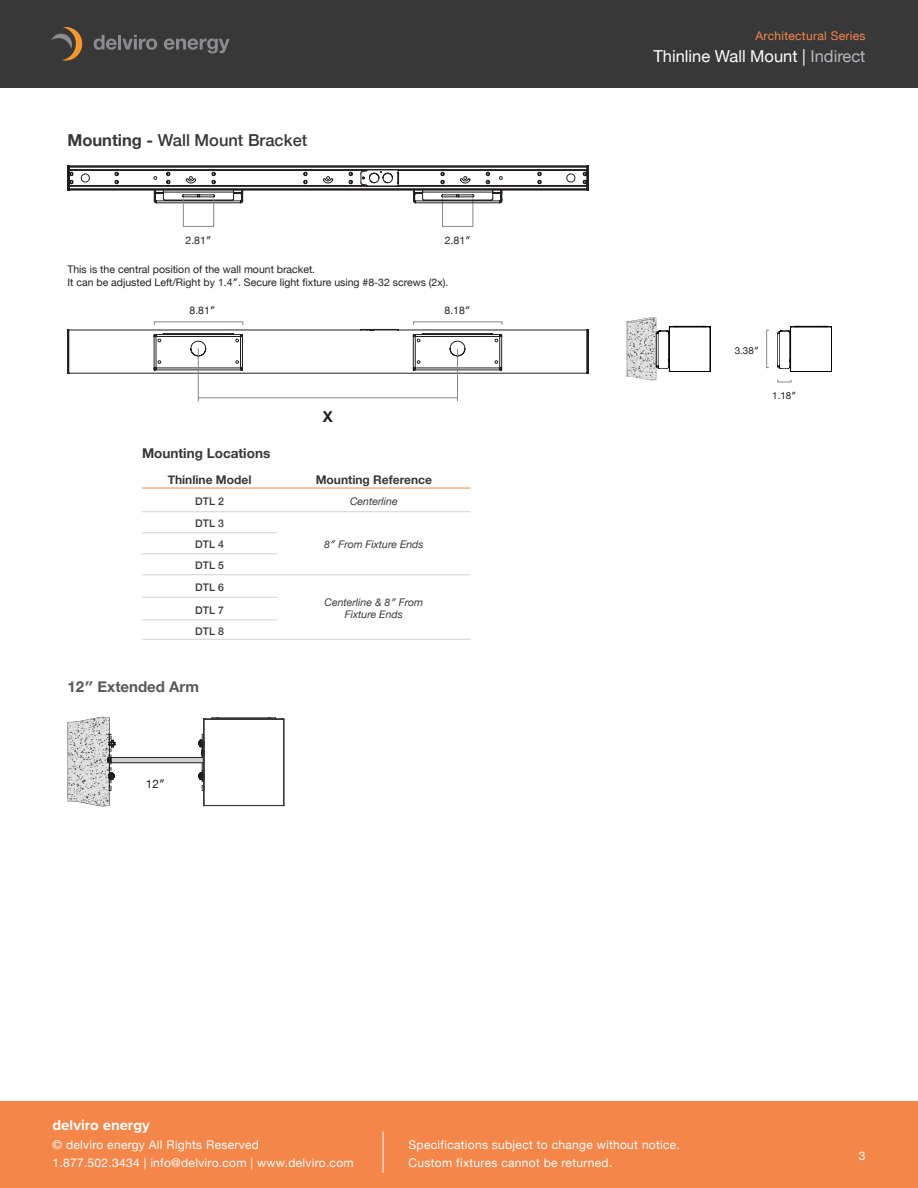
<style>
.page{position:relative;width:918px;height:1188px;background:#fff}
.page>*{position:absolute;margin:0;border:0;box-sizing:border-box;transform-origin:0 0}
.t1{font:16.5px "Helvetica Neue";color:#fff}
.t2{font:500 16.5px "Helvetica Neue";color:#383839}
.t3{font:700 15px "Helvetica Neue";color:#57585a}
.t4{font:700 15px "Proxima Nova";color:#fff}
.t5{font:700 15px "Helvetica Neue";color:#231f20}
.DTL_Performance_Styl{font:700 13.5px "Helvetica Neue";color:#383839}
.t6{font:12px/18px "Helvetica Neue";letter-spacing:.025em;color:#fff}
.t7{font:700 12px "Helvetica Neue";color:#383839}
.t8{font:12px "Helvetica Neue";letter-spacing:.025em;color:#f58649}
.t9{font:11.7px "Helvetica Neue";color:#231f20}
.t10{font:10.5px "Helvetica Neue";color:#231f20}
.t11{font:italic 10.5px "Helvetica Neue";color:#383839}
.t12{font:500 10.5px "Helvetica Neue";color:#383839}
.t13{font:9.75px "Helvetica Neue";color:#231f20}
.s1{font-weight:700}
.s2{color:#b2b7bb}
</style>
<div class="page">
<div style="left:0;top:1102px;width:918px;height:86px;background:#f58649"></div>
<hr style="left:383px;top:1132px;width:1px;height:41px;background:#fff">
<div style="left:0;top:0;width:918px;height:88px;background:#383839"></div>
<svg style="left:51px;top:27px;width:32px;height:34px"></svg>
<svg style="left:94px;top:35px;width:63px;height:15px"></svg>
<svg style="left:164px;top:39px;width:66px;height:15px"></svg>
<hr style="left:142px;top:512px;width:135px;height:1px;background:#d1d2d4">
<hr style="left:277px;top:512px;width:194px;height:1px;background:#d1d2d4">
<hr style="left:142px;top:533px;width:135px;height:1px;background:#d1d2d4">
<hr style="left:142px;top:554px;width:135px;height:1px;background:#d1d2d4">
<hr style="left:142px;top:575px;width:135px;height:1px;background:#d1d2d4">
<hr style="left:277px;top:575px;width:194px;height:1px;background:#d1d2d4">
<hr style="left:277px;top:639px;width:194px;height:1px;background:#d1d2d4">
<hr style="left:142px;top:597px;width:135px;height:1px;background:#d1d2d4">
<hr style="left:142px;top:620px;width:135px;height:1px;background:#d1d2d4">
<hr style="left:142px;top:639px;width:135px;height:1px;background:#d1d2d4">
<hr style="left:142px;top:488px;width:135px;height:1px;background:#f58649">
<hr style="left:277px;top:488px;width:194px;height:1px;background:#f58649">
<div style="left:766px;top:330px;width:3px;height:38px;border:1px solid #86888b"></div>
<svg style="left:777px;top:380px;width:14px;height:2px"></svg>
<img style="left:627px;top:317px;width:29px;height:63px">
<svg style="left:656px;top:326px;width:55px;height:46px"></svg>
<svg style="left:777px;top:326px;width:55px;height:46px"></svg>
<div style="left:442px;top:198px;width:31px;height:29px;border:1px solid #848689"></div>
<svg style="left:67px;top:165px;width:522px;height:39px"></svg>
<div style="left:183px;top:198px;width:31px;height:29px;border:1px solid #848689"></div>
<svg style="left:67px;top:329px;width:522px;height:45px"></svg>
<hr style="left:198px;top:398px;width:259px;height:1px;background:#848689">
<hr style="left:198px;top:349px;width:1px;height:52px;background:#848689">
<hr style="left:457px;top:349px;width:1px;height:52px;background:#848689">
<img style="left:68px;top:717px;width:39px;height:89px">
<svg style="left:107px;top:717px;width:178px;height:89px"></svg>
<p class="t2" style="left:67px;top:127px;width:241px"><span class="s1">Mounting -</span> Wall Mount Bracket</p>
<p class="t10" style="left:186px;top:233px;width:27px">2.81″</p>
<p class="t10" style="left:445px;top:233px;width:27px">2.81″</p>
<p class="t10" style="left:67px;top:262px;width:249px">This is the central position of the wall mount bracket.</p>
<p class="t10" style="left:67px;top:274px;width:383px">It can be adjusted Left/Right by 1.4″. Secure light fixture using #8-32 screws (2x).</p>
<p class="t10" style="left:190px;top:303px;width:27px">8.81″</p>
<p class="t10" style="left:445px;top:303px;width:27px">8.18″</p>
<p class="t5" style="left:323px;top:405px;width:12px">X</p>
<p class="DTL_Performance_Styl" style="left:142px;top:442px;width:130px">Mounting Locations</p>
<p class="t7" style="left:168px;top:470px;width:85px">Thinline Model</p>
<p class="t7" style="left:316px;top:470px;width:118px">Mounting Reference</p>
<p class="t12" style="left:195px;top:493px;width:30px">DTL 2</p>
<p class="t11" style="left:350px;top:494px;width:49px">Centerline</p>
<p class="t12" style="left:195px;top:515px;width:30px">DTL 3</p>
<p class="t12" style="left:195px;top:536px;width:30px">DTL 4</p>
<p class="t11" style="left:324px;top:537px;width:101px">8″ From Fixture Ends</p>
<p class="t12" style="left:195px;top:557px;width:30px">DTL 5</p>
<p class="t12" style="left:195px;top:579px;width:30px">DTL 6</p>
<p class="t11" style="left:324px;top:594px;width:100px">Centerline &amp; 8″ From</p>
<p class="t11" style="left:345px;top:607px;width:59px">Fixture Ends</p>
<p class="t12" style="left:195px;top:601px;width:30px">DTL 7</p>
<p class="t12" style="left:195px;top:622px;width:30px">DTL 8</p>
<p class="t3" style="left:68px;top:675px;width:133px">12″ Extended Arm</p>
<p class="t9" style="left:146px;top:775px;width:21px">12″</p>
<p class="t8" style="left:756px;top:27px;width:111px">Architectural Series</p>
<h1 class="t1" style="left:653px;top:44px;width:214px">Thinline Wall Mount | <span class="s2">Indirect</span></h1>
<p class="t13" style="left:735px;top:343px;width:26px">3.38″</p>
<p class="t13" style="left:772px;top:388px;width:26px">1.18″</p>
<p class="t4" style="left:52px;top:1114px;width:99px">delviro energy</p>
<p class="t6" style="left:52px;top:1136px;width:303px">© delviro energy All Rights Reserved<br>1.877.502.3434 | info@delviro.com | www.delviro.com</p>
<p class="t6" style="left:409px;top:1136px;width:273px">Specifications subject to change without notice.<br>Custom fixtures cannot be returned.</p>
<p class="t6" style="left:859px;top:1147px;width:8px">3</p>
</div>
